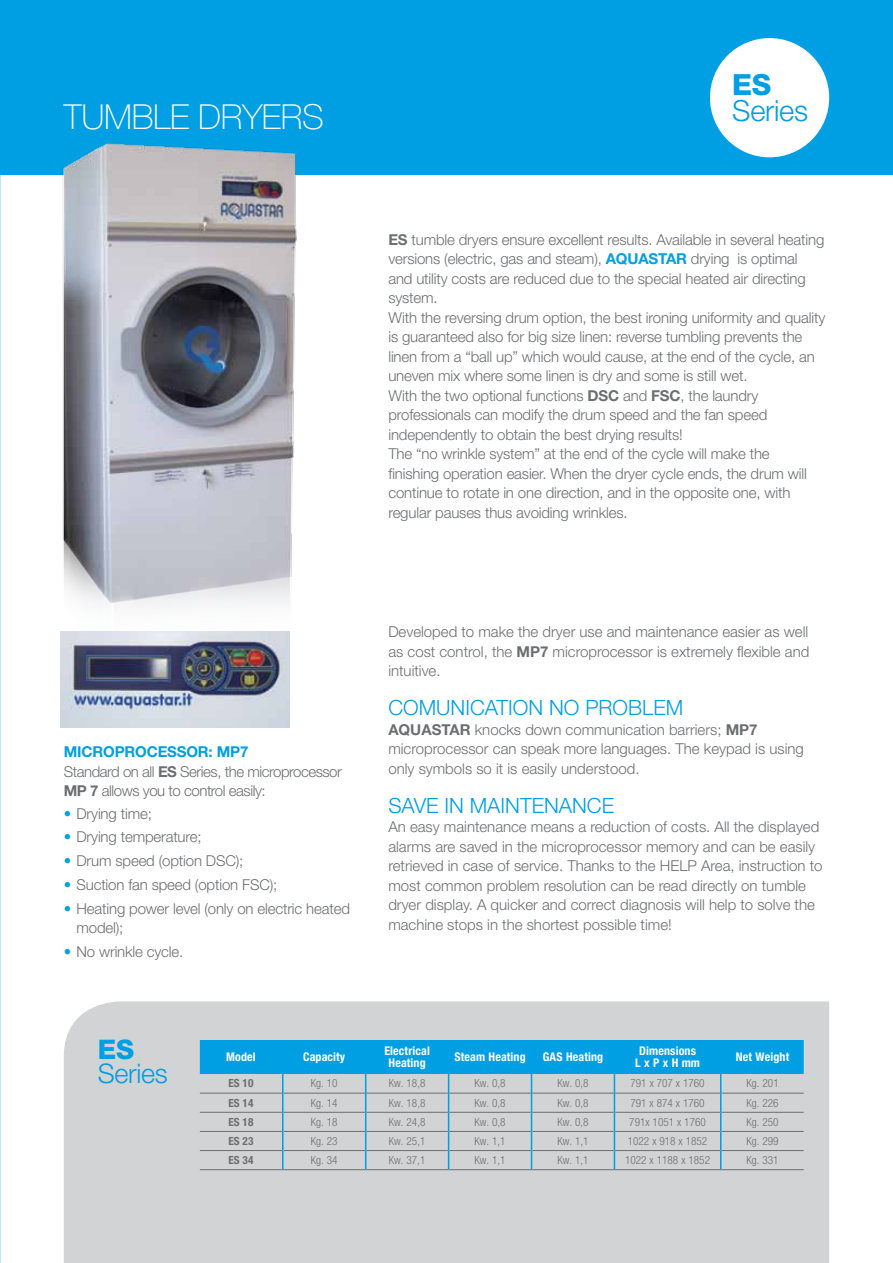
<style>
.page{position:relative;width:893px;height:1263px;background:#fff}
.page>*{position:absolute;margin:0;border:0;box-sizing:border-box;transform-origin:0 0}
.t1{font:100 34.5px "Helvetica Neue LT Std";letter-spacing:-.01em;color:#fff}
.t2{font:300 29.1px "Helvetica Neue LT Std";letter-spacing:-.01em;color:#009ee2}
.t3{font:800 29.1px "Helvetica Neue LT Std";color:#009ee2}
.t4{font:300 27px "Helvetica Neue LT Std";letter-spacing:-.01em;color:#009ee2}
.t5{font:800 27px "Helvetica Neue LT Std";color:#009ee2}
.t6{font:300 21px "Helvetica Neue LT Std";color:#009ee2}
.t7{font:300 15px/19.5px "Helvetica Neue LT Std";letter-spacing:-.01em;color:#6d6e71}
.t8{font:300 15px/19.5px "Helvetica Neue LT Std";letter-spacing:-.03em;color:#6d6e71}
.t9{font:700 15px "Helvetica Neue LT Std";letter-spacing:-.01em;color:#009ee2}
.t10{font:700 condensed 12px/12px "Helvetica Neue LT Std";letter-spacing:.01em;color:#fff;text-align:center}
.t11{font:300 condensed 11.25px "Helvetica Neue LT Std";color:#6d6e71}
.t12{font:700 condensed 11.25px "Helvetica Neue LT Std";color:#6d6e71}
.s1{font-weight:700}
.s2{font-weight:700;color:#009ee2}
.s3{color:#009ee2}
</style>
<div class="page">
<img style="left:0;top:56px;width:1px;height:570px">
<div style="left:0;top:0;width:893px;height:174px;background:#009ee2"></div>
<img style="left:0;top:617px;width:1px;height:298px">
<img style="left:25px;top:143px;width:300px;height:567px">
<img style="left:61px;top:631px;width:228px;height:96px">
<div style="left:710px;top:38px;width:119px;height:119px;background:#fff;border-radius:50%"></div>
<div style="left:64px;top:1001px;width:765px;height:262px;background:#d1d3d4"></div>
<hr style="left:200px;top:1169px;width:83px;height:1px;background:#6d6e71">
<hr style="left:283px;top:1169px;width:83px;height:1px;background:#6d6e71">
<hr style="left:366px;top:1169px;width:83px;height:1px;background:#6d6e71">
<hr style="left:449px;top:1169px;width:82px;height:1px;background:#6d6e71">
<hr style="left:531px;top:1169px;width:83px;height:1px;background:#6d6e71">
<hr style="left:614px;top:1169px;width:107px;height:1px;background:#6d6e71">
<hr style="left:721px;top:1169px;width:83px;height:1px;background:#6d6e71">
<svg style="left:200px;top:1040px;width:604px;height:129px;background:#94c1d4"></svg>
<h1 class="t1" style="left:64px;top:97px;width:262px">TUMBLE DRYERS</h1>
<h2 class="t3" style="left:732px;top:67px;width:41px">ES</h2>
<h2 class="t2" style="left:732px;top:92px;width:77px">Series</h2>
<p class="t7" style="left:388px;top:229px;width:438px"><span class="s1">ES</span> tumble dryers ensure excellent results. Available in several heating versions (electric, gas and steam), <span class="s2">AQUASTAR</span> drying is optimal and utility costs are reduced due to the special heated air directing system.<br>With the reversing drum option, the best ironing uniformity and quality is guaranteed also for big size linen: reverse tumbling prevents the linen from a “ball up” which would cause, at the end of the cycle, an uneven mix where some linen is dry and some is still wet.<br>With the two optional functions <span class="s1">DSC</span> and <span class="s1">FSC</span>, the laundry professionals can modify the drum speed and the fan speed independently to obtain the best drying results!<br>The “no wrinkle system” at the end of the cycle will make the<br>finishing operation easier. When the dryer cycle ends, the drum will continue to rotate in one direction, and in the opposite one, with regular pauses thus avoiding wrinkles.</p>
<p class="t8" style="left:64px;top:742px;width:280px;text-indent:123px"><span class="s2">OR: MP7<br></span>Standard on all <span class="s1">ES</span> Series, the microprocessor<br><span class="s1">MP 7</span> allows you to control easily:</p>
<p class="t7" style="left:64px;top:803px;width:90px"><span class="s3">•</span> Drying time;</p>
<p class="t7" style="left:64px;top:827px;width:139px"><span class="s3">•</span> Drying temperature;</p>
<p class="t7" style="left:64px;top:851px;width:181px"><span class="s3">•</span> Drum speed (option DSC);</p>
<p class="t7" style="left:64px;top:874px;width:215px"><span class="s3">•</span> Suction fan speed (option FSC);</p>
<p class="t7" style="left:77px;top:898px;width:275px;text-indent:-13px"><span class="s3">•</span> Heating power level (only on electric heated model);</p>
<p class="t7" style="left:64px;top:941px;width:121px"><span class="s3">•</span> No wrinkle cycle.</p>
<p class="t9" style="left:64px;top:742px;width:94px">MICROPROCESS</p>
<p class="t7" style="left:388px;top:622px;width:422px;text-align:justify">Developed to make the dryer use and maintenance easier as well as cost control, the <span class="s1">MP7</span> microprocessor is extremely flexible and intuitive.</p>
<h3 class="t6" style="left:388px;top:695px;width:296px">COMUNICATION NO PROBLEM</h3>
<p class="t7" style="left:388px;top:719px;width:417px"><span class="s1">AQUASTAR</span> knocks down communication barriers; <span class="s1">MP7 </span>microprocessor can speak more languages. The keypad is using only symbols so it is easily understood.</p>
<h3 class="t6" style="left:388px;top:792px;width:227px">SAVE IN MAINTENANCE</h3>
<p class="t7" style="left:388px;top:817px;width:436px">An easy maintenance means a reduction of costs. All the displayed alarms are saved in the microprocessor memory and can be easily retrieved in case of service. Thanks to the HELP Area, instruction to most common problem resolution can be read directly on tumble dryer display. A quicker and correct diagnosis will help to solve the machine stops in the shortest possible time!</p>
<h3 class="t5" style="left:98px;top:1033px;width:38px">ES</h3>
<h3 class="t4" style="left:98px;top:1057px;width:72px">Series</h3>
<p class="t10" style="left:226px;top:1051px;width:31px">Model</p>
<p class="t10" style="left:303px;top:1051px;width:44px">Capacity</p>
<p class="t10" style="left:384px;top:1045px;width:47px">Electrical<br>Heating</p>
<p class="t10" style="left:454px;top:1051px;width:73px">Steam Heating</p>
<p class="t10" style="left:543px;top:1051px;width:62px">GAS Heating</p>
<p class="t10" style="left:635px;top:1045px;width:66px">Dimensions<br>L x P x H mm</p>
<p class="t10" style="left:736px;top:1051px;width:55px">Net Weight</p>
<p class="t12" style="left:228px;top:1076px;width:27px">ES 10</p>
<p class="t11" style="left:311px;top:1077px;width:28px">Kg. 10</p>
<p class="t11" style="left:389px;top:1077px;width:38px">Kw. 18,8</p>
<p class="t11" style="left:474px;top:1077px;width:33px">Kw. 0,8</p>
<p class="t11" style="left:557px;top:1077px;width:33px">Kw. 0,8</p>
<p class="t11" style="left:630px;top:1077px;width:76px">791 x 707 x 1760</p>
<p class="t11" style="left:746px;top:1077px;width:34px">Kg. 201</p>
<p class="t12" style="left:228px;top:1096px;width:27px">ES 14</p>
<p class="t11" style="left:311px;top:1096px;width:28px">Kg. 14</p>
<p class="t11" style="left:389px;top:1096px;width:38px">Kw. 18,8</p>
<p class="t11" style="left:474px;top:1096px;width:33px">Kw. 0,8</p>
<p class="t11" style="left:557px;top:1096px;width:33px">Kw. 0,8</p>
<p class="t11" style="left:630px;top:1096px;width:76px">791 x 874 x 1760</p>
<p class="t11" style="left:746px;top:1096px;width:34px">Kg. 226</p>
<p class="t12" style="left:228px;top:1115px;width:27px">ES 18</p>
<p class="t11" style="left:311px;top:1115px;width:28px">Kg. 18</p>
<p class="t11" style="left:389px;top:1115px;width:38px">Kw. 24,8</p>
<p class="t11" style="left:474px;top:1115px;width:33px">Kw. 0,8</p>
<p class="t11" style="left:557px;top:1115px;width:33px">Kw. 0,8</p>
<p class="t11" style="left:629px;top:1115px;width:78px">791x 1051 x 1760</p>
<p class="t11" style="left:746px;top:1115px;width:34px">Kg. 250</p>
<p class="t12" style="left:228px;top:1134px;width:27px">ES 23</p>
<p class="t11" style="left:311px;top:1134px;width:28px">Kg. 23</p>
<p class="t11" style="left:389px;top:1134px;width:38px">Kw. 25,1</p>
<p class="t11" style="left:474px;top:1134px;width:33px">Kw. 1,1</p>
<p class="t11" style="left:557px;top:1134px;width:33px">Kw. 1,1</p>
<p class="t11" style="left:628px;top:1134px;width:81px">1022 x 918 x 1852</p>
<p class="t11" style="left:746px;top:1134px;width:34px">Kg. 299</p>
<p class="t12" style="left:228px;top:1153px;width:27px">ES 34</p>
<p class="t11" style="left:311px;top:1154px;width:28px">Kg. 34</p>
<p class="t11" style="left:389px;top:1154px;width:38px">Kw. 37,1</p>
<p class="t11" style="left:474px;top:1154px;width:33px">Kw. 1,1</p>
<p class="t11" style="left:557px;top:1154px;width:33px">Kw. 1,1</p>
<p class="t11" style="left:625px;top:1154px;width:87px">1022 x 1188 x 1852</p>
<p class="t11" style="left:746px;top:1154px;width:34px">Kg. 331</p>
</div>
